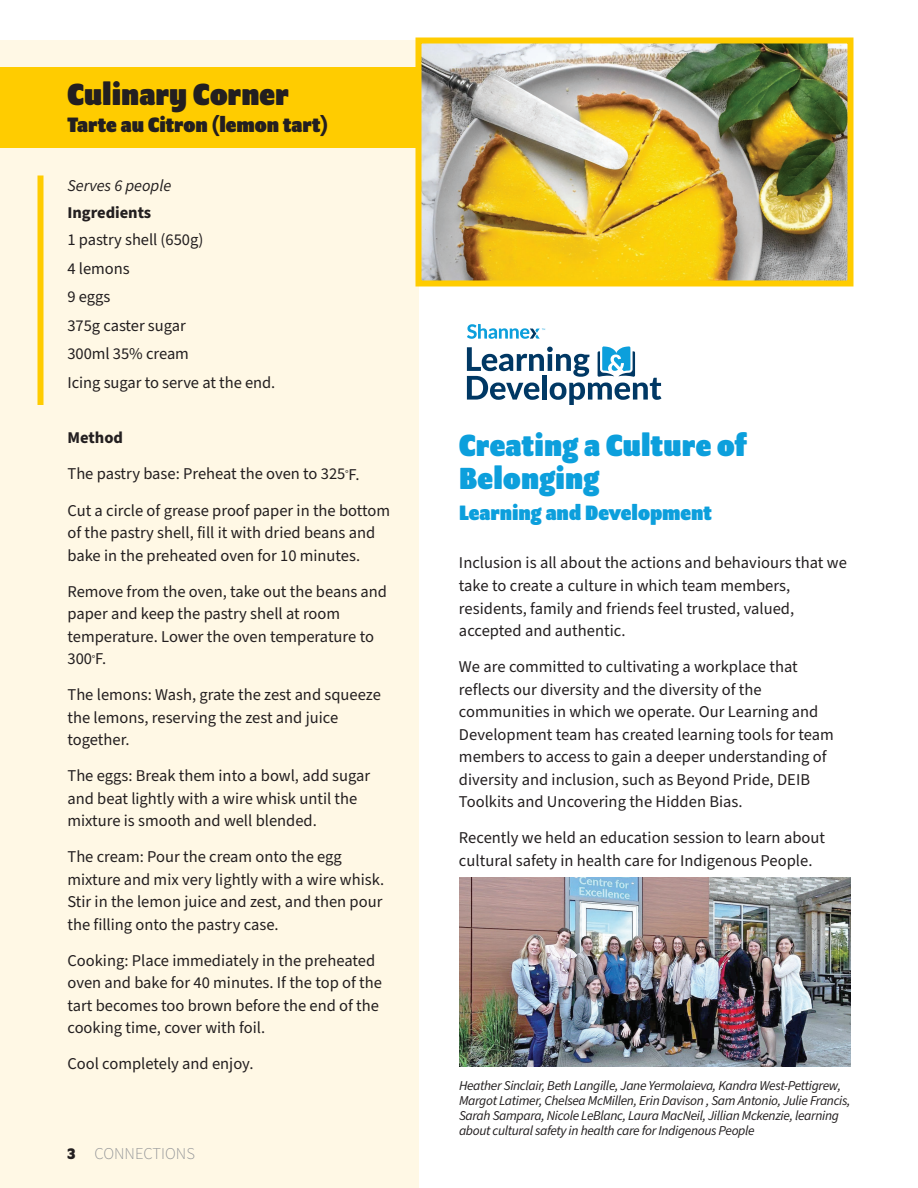
<style>
.page{position:relative;width:918px;height:1188px;background:#fff}
.page>*{position:absolute;margin:0;border:0;box-sizing:border-box;transform-origin:0 0}
.t1{font:900 33px/33px "Program OT";letter-spacing:.005em;color:#0c9fdc}
.t2{font:900 33px "Program OT";color:#231f20}
.t3{font:900 22.5px "Program OT";color:#231f20}
.t4{font:900 22.5px "Program OT";color:#0c9fdc}
.t5{font:16.5px/22.5px "Source Sans Pro";color:#231f20}
.t6{font:italic 16.5px "Source Sans Pro";letter-spacing:-.005em;color:#231f20}
.t7{font:300 16.5px "Source Sans Pro";color:#939598}
.t8{font:700 16.5px "Source Sans Pro";letter-spacing:-.005em;color:#231f20}
.t9{font:italic 13.5px/15px "Source Sans Pro";letter-spacing:-.025em;color:#231f20}
.s1{font-weight:700}
.s2{font-family:"Program OT";font-weight:700;color:#231f20}
</style>
<div class="page">
<div style="left:0;top:40px;width:418px;height:1148px;background:#fff8e5"></div>
<img style="left:459px;top:878px;width:391px;height:188px">
<div style="left:38px;top:176px;width:6px;height:229px;background:#fc0"></div>
<div style="left:0;top:68px;width:472px;height:80px;background:#fc0"></div>
<img style="left:423px;top:45px;width:424px;height:234px">
<div style="left:416px;top:38px;width:438px;height:248px;border:6px solid #fc0"></div>
<svg style="left:467px;top:324px;width:78px;height:15px"></svg>
<svg style="left:467px;top:346px;width:194px;height:59px"></svg>
<h1 class="t2" style="left:68px;top:75px;width:223px">Culinary Corner</h1>
<h2 class="t3" style="left:68px;top:111px;width:262px">Tarte au Citron (lemon tart)</h2>
<p class="t6" style="left:68px;top:175px;width:105px">Serves 6 people</p>
<p class="t8" style="left:68px;top:201px;width:85px">Ingredients</p>
<p class="t5" style="left:68px;top:226px;width:209px;line-height:28.5px">1 pastry shell (650g)<br>4 lemons<br>9 eggs<br>375g caster sugar<br>300ml 35% cream<br>Icing sugar to serve at the end.</p>
<p class="t5" style="left:67px;top:421px;width:324px;line-height:36px"><span class="s1">Method<br></span>The pastry base: Preheat the oven to 325<sup>◦</sup>F.<br>Cut a circle of grease proof paper in the bottom</p>
<p class="t5" style="left:67px;top:522px;width:309px">of the pastry shell, fill it with dried beans and bake in the preheated oven for 10 minutes.</p>
<p class="t5" style="left:67px;top:580px;width:321px">Remove from the oven, take out the beans and paper and keep the pastry shell at room temperature. Lower the oven temperature to<br>300<sup>◦</sup>F.</p>
<p class="t5" style="left:67px;top:684px;width:315px">The lemons: Wash, grate the zest and squeeze the lemons, reserving the zest and juice together.</p>
<p class="t5" style="left:67px;top:765px;width:304px">The eggs: Break them into a bowl, add sugar and beat lightly with a wire whisk until the mixture is smooth and well blended.</p>
<p class="t5" style="left:67px;top:846px;width:318px">The cream: Pour the cream onto the egg mixture and mix very lightly with a wire whisk.<br>Stir in the lemon juice and zest, and then pour the filling onto the pastry case.</p>
<p class="t5" style="left:67px;top:949px;width:316px">Cooking: Place immediately in the preheated oven and bake for 40 minutes. If the top of the tart becomes too brown before the end of the cooking time, cover with foil.</p>
<p class="t5" style="left:67px;top:1053px;width:188px">Cool completely and enjoy.</p>
<p class="t7" style="left:68px;top:1143px;width:129px"><span class="s2">3</span> CONNECTIONS</p>
<h1 class="t1" style="left:459px;top:428px;width:289px">Creating a Culture of<br>Belonging</h1>
<h2 class="t4" style="left:459px;top:500px;width:254px">Learning and Development</h2>
<p class="t5" style="left:459px;top:552px;width:389px">Inclusion is all about the actions and behaviours that we take to create a culture in which team members, residents, family and friends feel trusted, valued, accepted and authentic.</p>
<p class="t5" style="left:459px;top:656px;width:376px">We are committed to cultivating a workplace that reflects our diversity and the diversity of the communities in which we operate. Our Learning and Development team has created learning tools for team members to access to gain a deeper understanding of diversity and inclusion, such as Beyond Pride, DEIB Toolkits and Uncovering the Hidden Bias.</p>
<p class="t5" style="left:459px;top:827px;width:368px">Recently we held an education session to learn about cultural safety in health care for Indigenous People.</p>
<p class="t9" style="left:459px;top:1078px;width:393px">Heather Sinclair, Beth Langille, Jane Yermolaieva, Kandra West-Pettigrew, Margot Latimer, Chelsea McMillen, Erin Davison , Sam Antonio, Julie Francis, Sarah Sampara, Nicole LeBlanc, Laura MacNeil, Jillian Mckenzie, learning about cultural safety in health care for Indigenous People</p>
</div>
